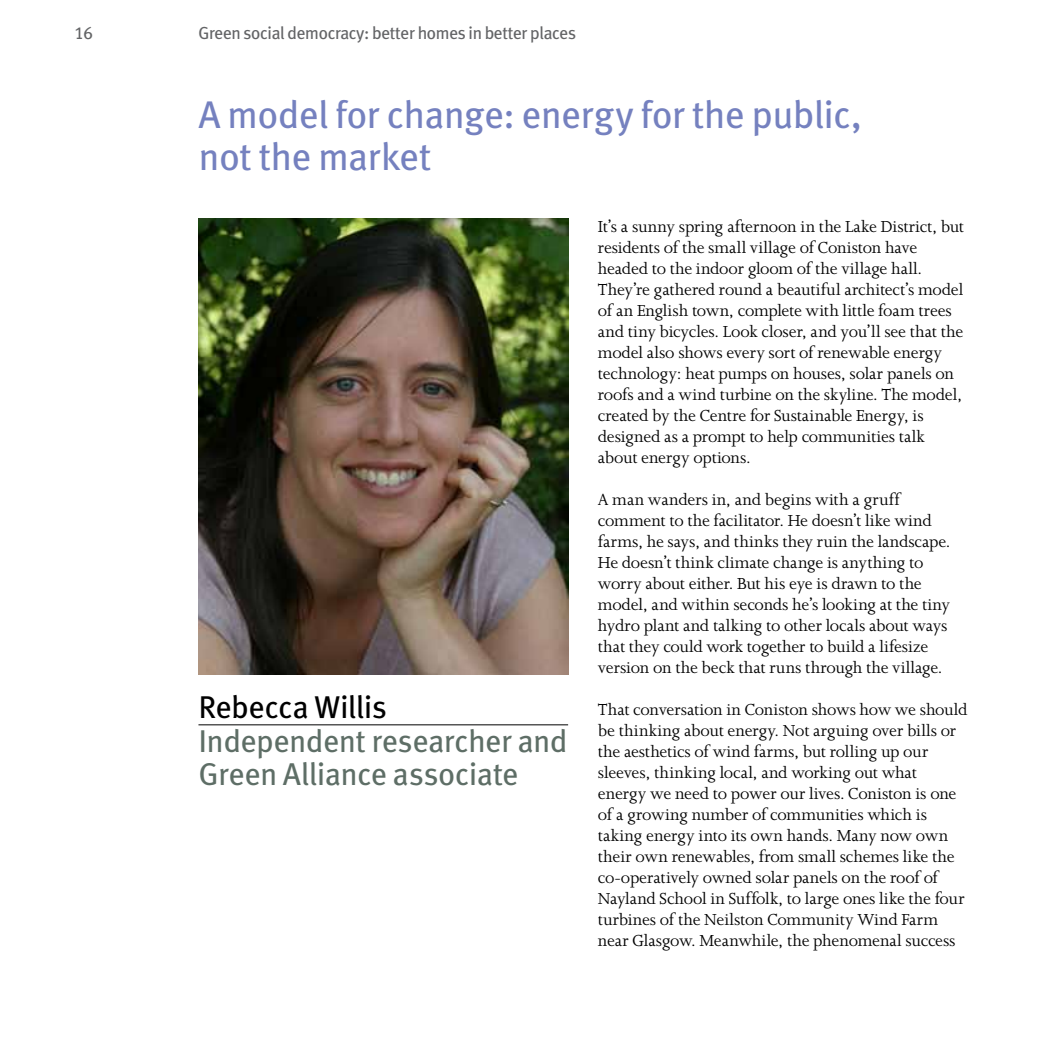
<style>
.page{position:relative;width:1042px;height:1042px;background:#fff}
.page>*{position:absolute;margin:0;border:0;box-sizing:border-box;transform-origin:0 0}
.t1{font:38.5px/42px "Meta OT";letter-spacing:-.02em;color:#7581bf}
.t2{font:31.5px/33.2px "Meta OT";letter-spacing:-.02em;color:#5e6e66}
.t3{font:31.5px "Meta OT";letter-spacing:-.02em;color:#000}
.t4{font:18.38px/21px "Joanna";letter-spacing:-.005em;color:#000}
.t5{font:17.5px "Meta Plus";letter-spacing:-.02em;color:#636466}
.t6{font:17.5px "Meta Plus Book Caps";color:#636466}
</style>
<div class="page">
<hr style="left:198px;top:724px;width:370px;height:1px;background:#000">
<img style="left:198px;top:218px;width:370px;height:457px">
<p class="t6" style="left:74px;top:22px;width:20px">16</p>
<p class="t5" style="left:198px;top:22px;width:379px">Green social democracy: better homes in better places</p>
<h1 class="t1" style="left:198px;top:94px;width:665px">A model for change: energy for the public, not the market</h1>
<h2 class="t3" style="left:198px;top:688px;width:190px">Rebecca Willis</h2>
<h2 class="t2" style="left:198px;top:724px;width:371px">Independent researcher and<br>Green Alliance associate</h2>
<p class="t4" style="left:598px;top:216px;width:368px">It’s a sunny spring afternoon in the Lake District, but residents of the small village of Coniston have headed to the indoor gloom of the village hall.<br>They’re gathered round a beautiful architect’s model of an English town, complete with little foam trees and tiny bicycles. Look closer, and you’ll see that the model also shows every sort of renewable energy technology: heat pumps on houses, solar panels on roofs and a wind turbine on the skyline. The model, created by the Centre for Sustainable Energy, is designed as a prompt to help communities talk about energy options.</p>
<p class="t4" style="left:598px;top:489px;width:354px">A man wanders in, and begins with a gruff comment to the facilitator. He doesn’t like wind farms, he says, and thinks they ruin the landscape.<br>He doesn’t think climate change is anything to worry about either. But his eye is drawn to the model, and within seconds he’s looking at the tiny hydro plant and talking to other locals about ways that they could work together to build a lifesize version on the beck that runs through the village.</p>
<p class="t4" style="left:598px;top:699px;width:371px">That conversation in Coniston shows how we should be thinking about energy. Not arguing over bills or the aesthetics of wind farms, but rolling up our sleeves, thinking local, and working out what energy we need to power our lives. Coniston is one of a growing number of communities which is taking energy into its own hands. Many now own their own renewables, from small schemes like the co-operatively owned solar panels on the roof of Nayland School in Suffolk, to large ones like the four turbines of the Neilston Community Wind Farm near Glasgow. Meanwhile, the phenomenal success</p>
</div>
